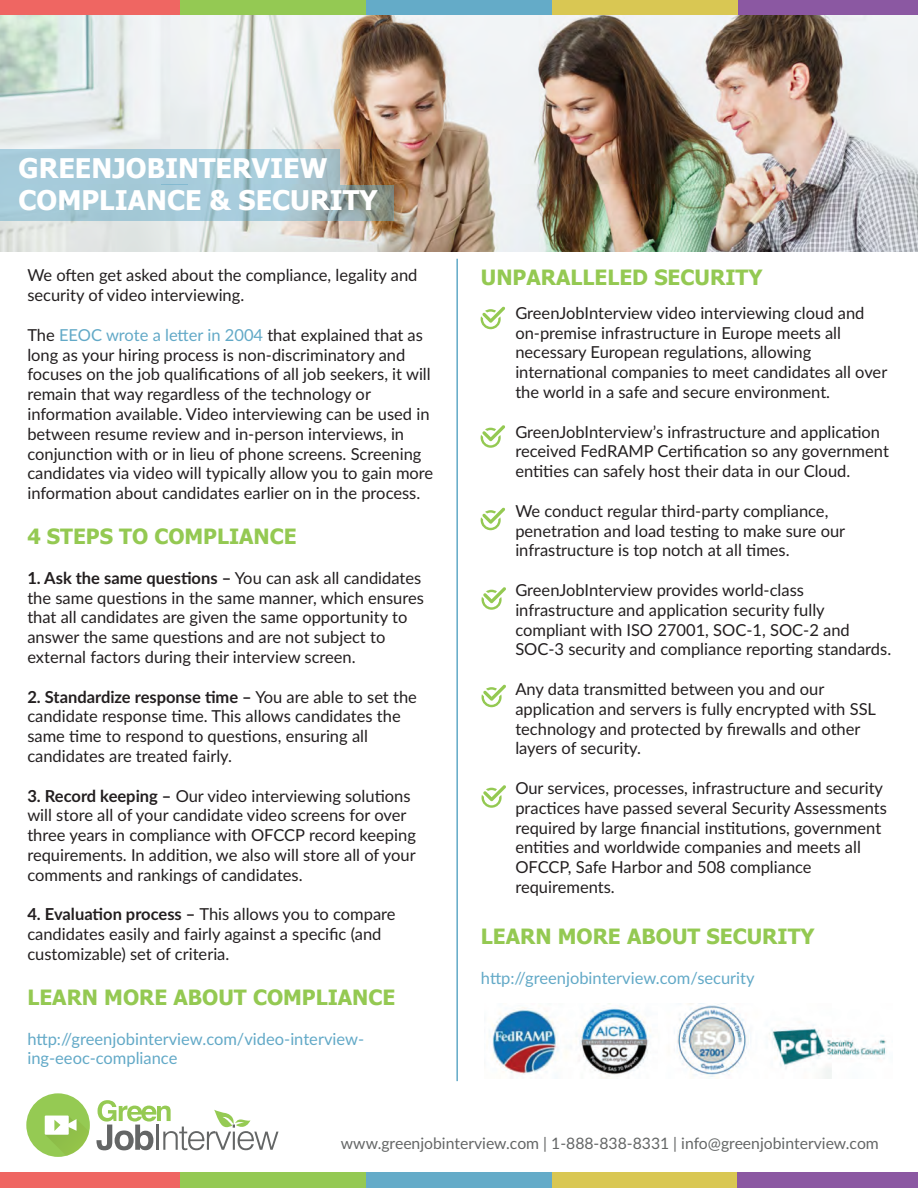
<style>
.page{position:relative;width:918px;height:1188px;background:#fff}
.page>*{position:absolute;margin:0;border:0;box-sizing:border-box;transform-origin:0 0}
.t1{font:700 27px/32.4px "Tahoma";color:#fff}
.t2{font:700 21px "Tahoma";color:#94c952}
.t3{font:16.5px/19.8px "Lato";color:#231f20}
.t4{font:16.5px/19.8px "Lato";color:#62a9c7}
.t5{font:15.75px "Lato";color:#646666}
.s1{color:#62a9c7}
.s2{font-weight:700}
</style>
<div class="page">
<div style="left:0;top:1172px;width:180px;height:16px;background:#ef6662"></div>
<div style="left:180px;top:1172px;width:186px;height:16px;background:#94c953"></div>
<div style="left:366px;top:1172px;width:186px;height:16px;background:#64abc8"></div>
<div style="left:552px;top:1172px;width:186px;height:16px;background:#d9c753"></div>
<div style="left:738px;top:1172px;width:180px;height:16px;background:#8b58a2"></div>
<div style="left:26px;top:1093px;width:64px;height:64px;background:#95ca53;border-radius:50%"></div>
<svg style="left:96px;top:1100px;width:183px;height:50px"></svg>
<svg style="left:45px;top:1116px;width:44px;height:40px"></svg>
<img style="left:0;top:14px;width:918px;height:238px">
<hr style="left:456px;top:259px;width:2px;height:822px;background:#62a9c7">
<svg style="left:481px;top:307px;width:24px;height:22px"></svg>
<svg style="left:481px;top:425px;width:24px;height:23px"></svg>
<svg style="left:481px;top:508px;width:24px;height:22px"></svg>
<svg style="left:482px;top:587px;width:24px;height:23px"></svg>
<svg style="left:482px;top:685px;width:24px;height:22px"></svg>
<svg style="left:482px;top:785px;width:24px;height:23px"></svg>
<div style="left:0;top:0;width:180px;height:14px;background:#ef6662"></div>
<div style="left:180px;top:0;width:186px;height:14px;background:#94c953"></div>
<div style="left:366px;top:0;width:186px;height:14px;background:#64abc8"></div>
<div style="left:552px;top:0;width:186px;height:14px;background:#d9c753"></div>
<div style="left:738px;top:0;width:180px;height:14px;background:#8b58a2"></div>
<svg style="left:0;top:185px;width:394px;height:35px;background:#a0c0ca"></svg>
<svg style="left:161px;top:185px;width:27px;height:1px"></svg>
<svg style="left:0;top:150px;width:340px;height:35px;background:#a5c8d7"></svg>
<img style="left:489px;top:1003px;width:397px;height:75px">
<h1 class="t1" style="left:19px;top:150px;width:360px">GREENJOBINTERVIEW<br>COMPLIANCE &amp; SECURITY</h1>
<p class="t3" style="left:27px;top:265px;width:392px">We often get asked about the compliance, legality and security of video interviewing.</p>
<p class="t3" style="left:27px;top:324px;width:407px">The <span class="s1">EEOC wrote a letter in 2004</span> that explained that as long as your hiring process is non-discriminatory and focuses on the job qualifications of all job seekers, it will remain that way regardless of the technology or information available. Video interviewing can be used in between resume review and in-person interviews, in conjunction with or in lieu of phone screens. Screening candidates via video will typically allow you to gain more information about candidates earlier on in the process.</p>
<p class="t2" style="left:27px;top:522px;width:271px">4 STEPS TO COMPLIANCE</p>
<p class="t3" style="left:27px;top:567px;width:398px"><span class="s2">1. Ask the same questions –</span> You can ask all candidates the same questions in the same manner, which ensures that all candidates are given the same opportunity to answer the same questions and are not subject to external factors during their interview screen.</p>
<p class="t3" style="left:27px;top:686px;width:391px"><span class="s2">2. Standardize response time –</span> You are able to set the candidate response time. This allows candidates the same time to respond to questions, ensuring all candidates are treated fairly.</p>
<p class="t3" style="left:27px;top:785px;width:390px"><span class="s2">3. Record keeping –</span> Our video interviewing solutions will store all of your candidate video screens for over three years in compliance with OFCCP record keeping requirements. In addition, we also will store all of your comments and rankings of candidates.</p>
<p class="t3" style="left:27px;top:904px;width:370px"><span class="s2">4. Evaluation process –</span> This allows you to compare candidates easily and fairly against a specific (and customizable) set of criteria.</p>
<p class="t2" style="left:27px;top:983px;width:370px">LEARN MORE ABOUT COMPLIANCE</p>
<p class="t4" style="left:27px;top:1028px;width:338px">http://greenjobinterview.com/video-interview&shy;ing-eeoc-compliance</p>
<p class="t2" style="left:481px;top:263px;width:283px">UNPARALLELED SECURITY</p>
<p class="t3" style="left:515px;top:302px;width:374px">GreenJobInterview video interviewing cloud and on-premise infrastructure in Europe meets all necessary European regulations, allowing international companies to meet candidates all over the world in a safe and secure environment.</p>
<p class="t3" style="left:515px;top:421px;width:375px">GreenJobInterview’s infrastructure and application received FedRAMP Certification so any government entities can safely host their data in our Cloud.</p>
<p class="t3" style="left:515px;top:500px;width:331px">We conduct regular third-party compliance, penetration and load testing to make sure our infrastructure is top notch at all times.</p>
<p class="t3" style="left:515px;top:579px;width:377px">GreenJobInterview provides world-class infrastructure and application security fully compliant with ISO 27001, SOC-1, SOC-2 and SOC-3 security and compliance reporting standards.</p>
<p class="t3" style="left:515px;top:678px;width:362px">Any data transmitted between you and our application and servers is fully encrypted with SSL technology and protected by firewalls and other layers of security.</p>
<p class="t3" style="left:515px;top:777px;width:373px">Our services, processes, infrastructure and security practices have passed several Security Assessments required by large financial institutions, government entities and worldwide companies and meets all OFCCP, Safe Harbor and 508 compliance requirements.</p>
<p class="t2" style="left:481px;top:922px;width:335px">LEARN MORE ABOUT SECURITY</p>
<p class="t4" style="left:481px;top:967px;width:275px">http://greenjobinterview.com/security</p>
<p class="t5" style="left:341px;top:1132px;width:539px">www.greenjobinterview.com | 1-888-838-8331 | info@greenjobinterview.com</p>
</div>
